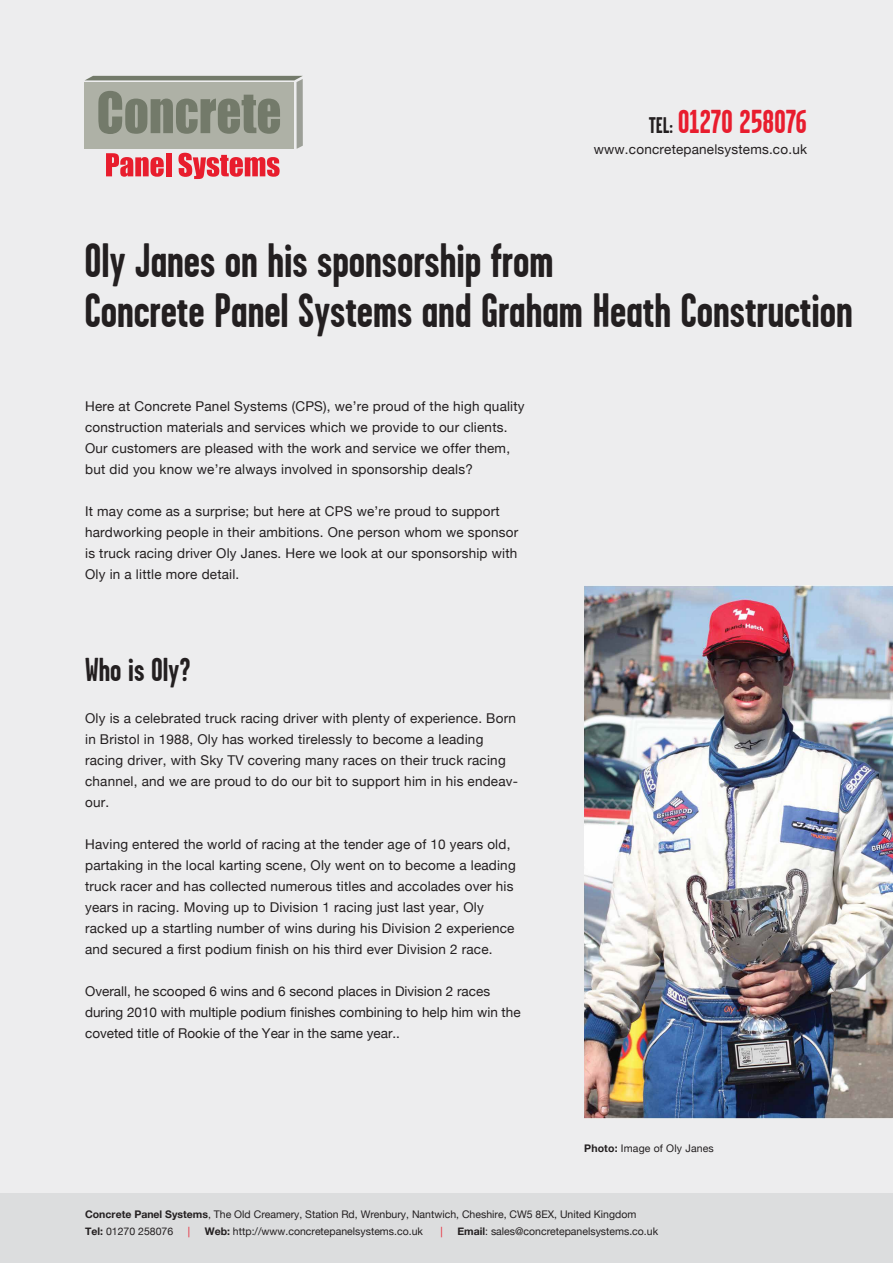
<style>
.page{position:relative;width:893px;height:1263px;background:#fff}
.page>*{position:absolute;margin:0;border:0;box-sizing:border-box;transform-origin:0 0}
.t1{font:700 48px/49.5px "Garage Gothic";color:#231f20}
.t2{font:700 33px "Garage Gothic";color:#e81d2e}
.t3{font:700 33px "Garage Gothic";color:#231f20}
.t4{font:13.5px/21px "Helvetica Neue";letter-spacing:.015em;color:#231f20}
.t5{font:10.5px/16.5px "Helvetica Neue";color:#231f20}
.t6{font:10.5px "Helvetica Neue";color:#e81d2d}
.s1{font-size:22.5px;color:#231f20}
.s2{font-weight:700}
</style>
<div class="page">
<div style="left:0;top:0;width:893px;height:1249px;background:#ededee"></div>
<div style="left:0;top:1193px;width:893px;height:70px;background:#dcddde"></div>
<svg style="left:85px;top:76px;width:218px;height:103px"></svg>
<img style="left:584px;top:586px;width:309px;height:532px">
<h2 class="t2" style="left:649px;top:104px;width:160px"><span class="s1">TEL:</span> 01270 258076</h2>
<p class="t4" style="left:594px;top:140px;width:215px">www.concretepanelsystems.co.uk</p>
<h1 class="t1" style="left:85px;top:236px;width:770px">Oly Janes on his sponsorship from<br>Concrete Panel Systems and Graham Heath Construction</h1>
<p class="t4" style="left:85px;top:396px;width:441px">Here at Concrete Panel Systems (CPS), we’re proud of the high quality construction materials and services which we provide to our clients.<br>Our customers are pleased with the work and service we offer them, but did you know we’re always involved in sponsorship deals?</p>
<p class="t4" style="left:85px;top:501px;width:435px">It may come as a surprise; but here at CPS we’re proud to support hardworking people in their ambitions. One person whom we sponsor is truck racing driver Oly Janes. Here we look at our sponsorship with Oly in a little more detail.</p>
<h2 class="t3" style="left:85px;top:652px;width:107px">Who is Oly?</h2>
<p class="t4" style="left:85px;top:709px;width:434px">Oly is a celebrated truck racing driver with plenty of experience. Born in Bristol in 1988, Oly has worked tirelessly to become a leading racing driver, with Sky TV covering many races on their truck racing channel, and we are proud to do our bit to support him in his endeav&shy;our.</p>
<p class="t4" style="left:85px;top:835px;width:432px">Having entered the world of racing at the tender age of 10 years old, partaking in the local karting scene, Oly went on to become a leading truck racer and has collected numerous titles and accolades over his years in racing. Moving up to Division 1 racing just last year, Oly racked up a startling number of wins during his Division 2 experience and secured a first podium finish on his third ever Division 2 race.</p>
<p class="t4" style="left:85px;top:982px;width:437px">Overall, he scooped 6 wins and 6 second places in Division 2 races during 2010 with multiple podium finishes combining to help him win the coveted title of Rookie of the Year in the same year..</p>
<p class="t5" style="left:584px;top:1140px;width:131px"><span class="s2">Photo:</span> Image of Oly Janes</p>
<p class="t5" style="left:85px;top:1207px;width:553px"><span class="s2">Concrete Panel Systems</span>, The Old Creamery, Station Rd, Wrenbury, Nantwich, Cheshire, CW5 8EX, United Kingdom<br><span class="s2">Tel:</span> 01270 258076</p>
<p class="t6" style="left:188px;top:1223px;width:4px">|</p>
<p class="t5" style="left:205px;top:1223px;width:220px"><span class="s2">Web:</span> http://www.concretepanelsystems.co.uk</p>
<p class="t6" style="left:440px;top:1223px;width:4px">|</p>
<p class="t5" style="left:457px;top:1223px;width:202px"><span class="s2">Email</span>: sales@concretepanelsystems.co.uk</p>
</div>
